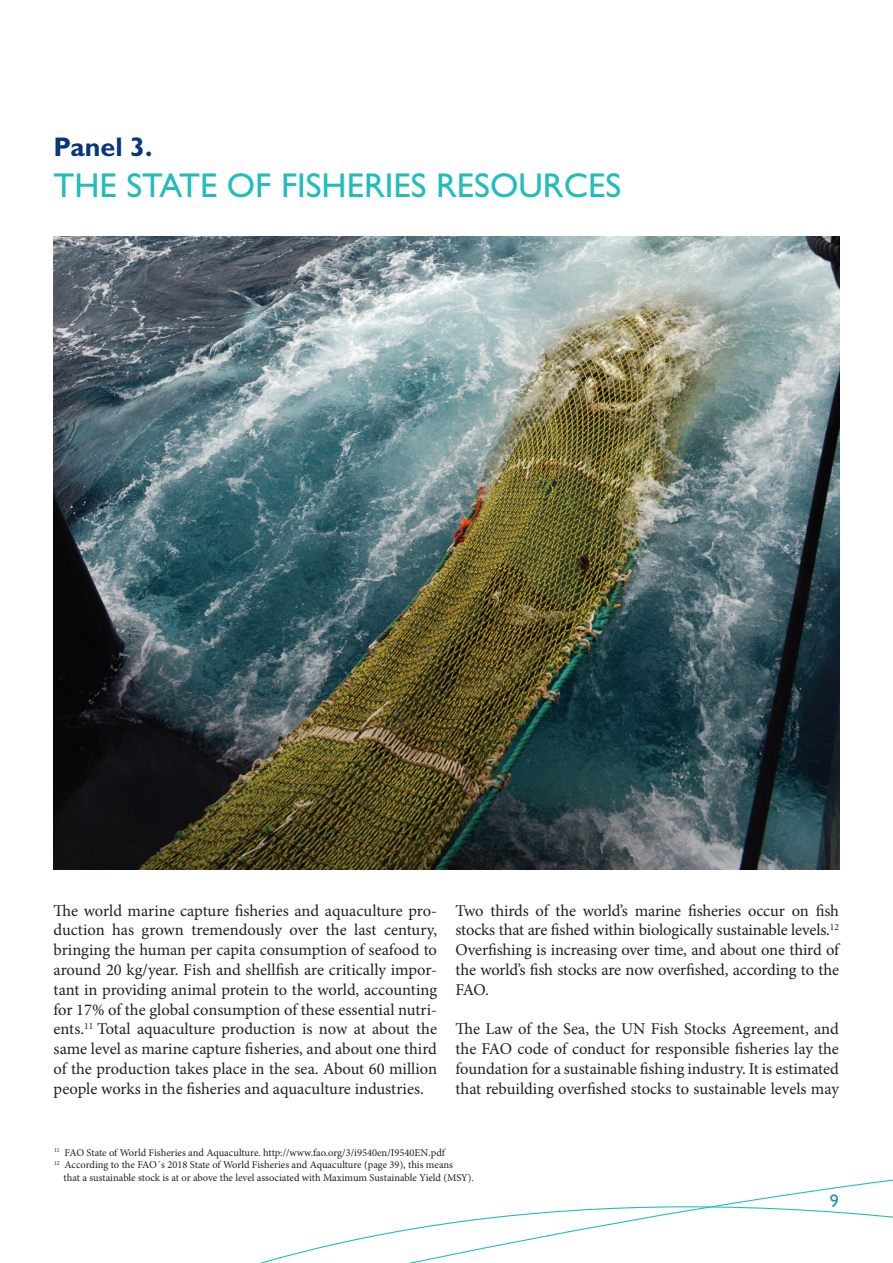
<style>
.page{position:relative;width:893px;height:1263px;background:#fff}
.page>*{position:absolute;margin:0;border:0;box-sizing:border-box;transform-origin:0 0}
.t1{font:34.5px "Gill Sans";color:#21bdbd}
.t2{font:700 27px "Gill Sans";color:#08357c}
.t3{font:18px "Gill Sans";color:#2a979d}
.t4{font:16.5px/19.8px "Minion Pro";letter-spacing:-.005em;color:#231f20;text-align:justify}
.t5{font:10.5px "Minion Pro";letter-spacing:-.005em;color:#231f20}
</style>
<div class="page">
<svg style="left:260px;top:1179px;width:633px;height:84px"></svg>
<img style="left:54px;top:236px;width:785px;height:634px">
<h2 class="t2" style="left:54px;top:130px;width:100px">Panel 3.</h2>
<h1 class="t1" style="left:54px;top:165px;width:569px">THE STATE OF FISHERIES RESOURCES</h1>
<p class="t4" style="left:54px;top:900px;width:385px">The world marine capture fisheries and aquaculture pro&shy;duction has grown tremendously over the last century, bringing the human per capita consumption of seafood to around 20 kg/year. Fish and shellfish are critically impor&shy;tant in providing animal protein to the world, accounting for 17% of the global consumption of these essential nutri&shy;ents.<sup>11</sup> Total aquaculture production is now at about the same level as marine capture fisheries, and about one third of the production takes place in the sea. About 60 million people works in the fisheries and aquaculture industries.</p>
<p class="t4" style="left:455px;top:900px;width:385px">Two thirds of the world’s marine fisheries occur on fish stocks that are fished within biologically sustainable levels.<sup>12<br></sup>Overfishing is increasing over time, and about one third of the world’s fish stocks are now overfished, according to the FAO.</p>
<p class="t4" style="left:455px;top:1019px;width:385px">The Law of the Sea, the UN Fish Stocks Agreement, and the FAO code of conduct for responsible fisheries lay the foundation for a sustainable fishing industry. It is estimated that rebuilding overfished stocks to sustainable levels may</p>
<p class="t5" style="left:54px;top:1145px;width:392px"><sup>11</sup> FAO State of World Fisheries and Aquaculture. http://www.fao.org/3/i9540en/I9540EN.pdf</p>
<p class="t5" style="left:54px;top:1158px;width:401px"><sup>12</sup> According to the FAO´s 2018 State of World Fisheries and Aquaculture (page 39), this means</p>
<p class="t5" style="left:64px;top:1170px;width:412px">that a sustainable stock is at or above the level associated with Maximum Sustainable Yield (MSY).</p>
<p class="t3" style="left:830px;top:1190px;width:10px">9</p>
</div>
